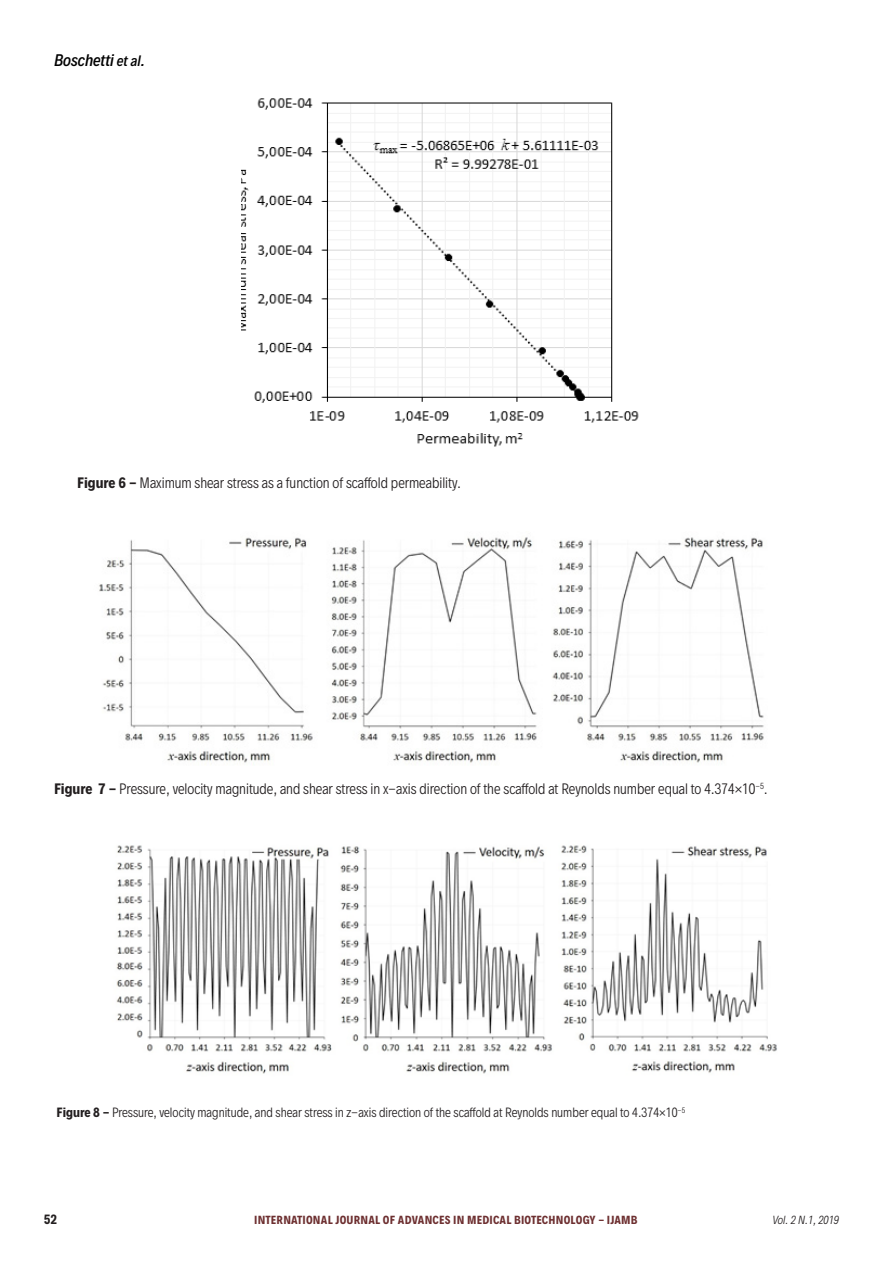
<style>
.page{position:relative;width:893px;height:1263px;background:#fff}
.page>*{position:absolute;margin:0;border:0;box-sizing:border-box;transform-origin:0 0}
.t1{font:italic 500 15px "Decalotype";color:#000}
.Estilo_de_parágrafo{font:300 13.5px "Decalotype";color:#231f20}
.Estilo_de_parágrafo-2{font:300 12px "Decalotype";color:#231f20}
.t2{font:700 12px "Decalotype";color:#231f20}
.t3{font:700 10.5px "Decalotype";letter-spacing:.02em;color:#6d2f30}
.t4{font:italic 300 10.5px "Decalotype";color:#231f20}
.s1{font-size:13.5px}
.s2{font-weight:700}
</style>
<div class="page">
<img style="left:242px;top:98px;width:397px;height:349px">
<img style="left:99px;top:537px;width:665px;height:226px">
<img style="left:116px;top:845px;width:661px;height:229px">
<p class="t1" style="left:54px;top:50px;width:93px">Boschetti <span class="s1">et al.</span></p>
<p class="Estilo_de_parágrafo" style="left:77px;top:474px;width:385px"><span class="s2">Figure 6 -</span> Maximum shear stress as a function of scaffold permeability.</p>
<p class="Estilo_de_parágrafo" style="left:54px;top:780px;width:715px"><span class="s2">Figure 7 -</span> Pressure, velocity magnitude, and shear stress in x-axis direction of the scaffold at Reynolds number equal to 4.374×10<sup>-5</sup>.</p>
<p class="Estilo_de_parágrafo-2" style="left:57px;top:1104px;width:630px"><span class="s2">Figure 8 -</span> Pressure, velocity magnitude, and shear stress in z-axis direction of the scaffold at Reynolds number equal to 4.374×10<sup>-5</sup></p>
<p class="t2" style="left:44px;top:1211px;width:15px">52</p>
<p class="t3" style="left:254px;top:1213px;width:385px">INTERNATIONAL JOURNAL OF ADVANCES IN MEDICAL BIOTECHNOLOGY - IJAMB</p>
<p class="t4" style="left:772px;top:1213px;width:68px">Vol. 2 N.1, 2019</p>
</div>
